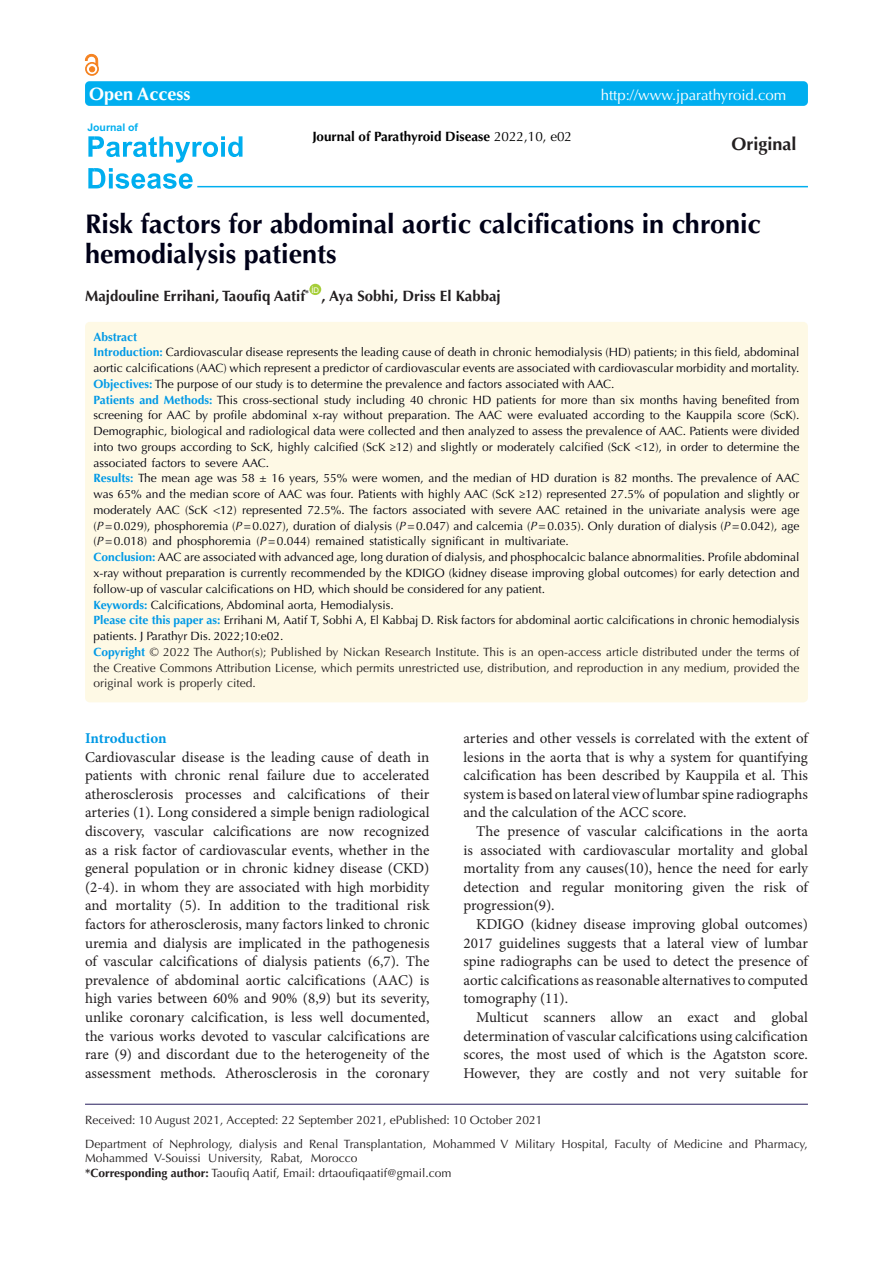
<style>
.page{position:relative;width:893px;height:1263px;background:#fff}
.page>*{position:absolute;margin:0;border:0;box-sizing:border-box;transform-origin:0 0}
.t1{font:700 27px/30px "Optima LT Std";color:#000118}
.t2{font:700 18px "Optima LT Std";color:#fff}
.t3{font:700 18px "Optima LT Std";color:#231f20}
.t4{font:15px/18.6px "Minion Pro";letter-spacing:-.005em;color:#231f20;text-align:justify}
.t5{font:700 15px "Optima LT Std";color:#231f20}
.t6{font:15px "Optima LT Std";color:#fff}
.t7{font:700 15px "Minion Pro";letter-spacing:-.005em;color:#0099e5}
.t8{font:700 13.5px "Optima LT Std";color:#000}
.t9{font:12px/15.8px "Optima LT Std";color:#00000b}
.t10{font:12px/14.7px "Optima LT Std";color:#231f20}
.t11{font:700 10.5px "Arial";color:#00aeef}
.s1{font-weight:400}
.s2{font-weight:700;color:#0099e5}
.s3{font-style:italic}
.s4{color:#231f20}
.s5{font-weight:700}
</style>
<div class="page">
<div style="left:309px;top:284px;width:12px;height:11px;background:#a6ce39;border-radius:50%"></div>
<div style="left:85px;top:322px;width:723px;height:380px;background:#fef9e5;border-radius:5px"></div>
<hr style="left:85px;top:1104px;width:723px;height:1px;background:#261d5c">
<div style="left:85px;top:81px;width:723px;height:25px;background:#00aeef;border-radius:4px"></div>
<hr style="left:197px;top:186px;width:611px;height:1px;background:#00aeef">
<svg style="left:88px;top:136px;width:154px;height:53px"></svg>
<div style="left:85px;top:62px;width:14px;height:14px;border:2px solid #f58220;border-radius:50%"></div>
<svg style="left:85px;top:54px;width:13px;height:18px"></svg>
<h2 class="t2" style="left:89px;top:84px;width:103px">Open Access</h2>
<p class="t6" style="left:601px;top:86px;width:187px">http://www.jparathyroid.com</p>
<p class="t8" style="left:312px;top:128px;width:261px">Journal of Parathyroid Disease <span class="s1">2022,10, e02</span></p>
<p class="t11" style="left:87px;top:121px;width:52px">Journal of</p>
<h2 class="t3" style="left:731px;top:133px;width:67px">Original</h2>
<h1 class="t1" style="left:85px;top:210px;width:677px">Risk factors for abdominal aortic calcifications in chronic hemodialysis patients</h1>
<p class="t5" style="left:85px;top:287px;width:417px">Majdouline Errihani, Taoufiq Aatif<sup>*</sup> <sup>ID</sup> , Aya Sobhi, Driss El Kabbaj</p>
<p class="t9" style="left:94px;top:329px;width:707px"><span class="s2">Abstract<br>Introduction:</span> Cardiovascular disease represents the leading cause of death in chronic hemodialysis (HD) patients; in this field, abdominal aortic calcifications (AAC) which represent a predictor of cardiovascular events are associated with cardiovascular morbidity and mortality.<br><span class="s2">Objectives:</span> The purpose of our study is to determine the prevalence and factors associated with AAC.<br><span class="s2">Patients and Methods:</span> This cross-sectional study including 40 chronic HD patients for more than six months having benefited from screening for AAC by profile abdominal x-ray without preparation. The AAC were evaluated according to the Kauppila score (ScK).<br>Demographic, biological and radiological data were collected and then analyzed to assess the prevalence of AAC. Patients were divided into two groups according to ScK, highly calcified (ScK ≥12) and slightly or moderately calcified (ScK &lt;12), in order to determine the associated factors to severe AAC.<br><span class="s2">Results:</span> The mean age was 58 ± 16 years, 55% were women, and the median of HD duration is 82 months. The prevalence of AAC was 65% and the median score of AAC was four. Patients with highly AAC (ScK ≥12) represented 27.5% of population and slightly or moderately AAC (ScK &lt;12) represented 72.5%. The factors associated with severe AAC retained in the univariate analysis were age (<span class="s3">P</span>=0.029), phosphoremia (<span class="s3">P</span>=0.027), duration of dialysis (<span class="s3">P</span>=0.047) and calcemia (<span class="s3">P</span>=0.035). Only duration of dialysis (<span class="s3">P</span>=0.042), age (<span class="s3">P</span>=0.018) and phosphoremia (<span class="s3">P</span>=0.044) remained statistically significant in multivariate.<br><span class="s2">Conclusion:</span> AAC are associated with advanced age, long duration of dialysis, and phosphocalcic balance abnormalities. Profile abdominal x-ray without preparation is currently recommended by the KDIGO (kidney disease improving global outcomes) for early detection and follow-up of vascular calcifications on HD, which should be considered for any patient.<br><span class="s2">Keywords:</span> Calcifications, Abdominal aorta, Hemodialysis.<br><span class="s2">Please cite this paper as:</span> Errihani M, Aatif T, Sobhi A, El Kabbaj D. Risk factors for abdominal aortic calcifications in chronic hemodialysis patients. J Parathyr Dis. 2022;10:e02.<br><span class="s2">Copyright</span> <span class="s4">© 2022 The Author(s); Published by Nickan Research Institute. This is an open-access article distributed under the terms of the Creative Commons Attribution License, which permits unrestricted use, distribution, and reproduction in any medium, provided the original work is properly cited.</span></p>
<p class="t7" style="left:85px;top:728px;width:83px">Introduction</p>
<p class="t4" style="left:85px;top:748px;width:346px">Cardiovascular disease is the leading cause of death in patients with chronic renal failure due to accelerated atherosclerosis processes and calcifications of their arteries (1). Long considered a simple benign radiological discovery, vascular calcifications are now recognized as a risk factor of cardiovascular events, whether in the general population or in chronic kidney disease (CKD) (2-4). in whom they are associated with high morbidity and mortality (5). In addition to the traditional risk factors for atherosclerosis, many factors linked to chronic uremia and dialysis are implicated in the pathogenesis of vascular calcifications of dialysis patients (6,7). The prevalence of abdominal aortic calcifications (AAC) is high varies between 60% and 90% (8,9) but its severity, unlike coronary calcification, is less well documented, the various works devoted to vascular calcifications are rare (9) and discordant due to the heterogeneity of the assessment methods. Atherosclerosis in the coronary</p>
<p class="t4" style="left:463px;top:729px;width:346px">arteries and other vessels is correlated with the extent of lesions in the aorta that is why a system for quantifying calcification has been described by Kauppila et al. This system is based on lateral view of lumbar spine radiographs and the calculation of the ACC score.</p>
<p class="t4" style="left:463px;top:822px;width:346px;text-indent:13px">The presence of vascular calcifications in the aorta is associated with cardiovascular mortality and global mortality from any causes(10), hence the need for early detection and regular monitoring given the risk of progression(9).</p>
<p class="t4" style="left:463px;top:915px;width:346px;text-indent:13px">KDIGO (kidney disease improving global outcomes)<br>2017 guidelines suggests that a lateral view of lumbar spine radiographs can be used to detect the presence of aortic calcifications as reasonable alternatives to computed tomography (11).</p>
<p class="t4" style="left:463px;top:1008px;width:346px;text-indent:13px">Multicut scanners allow an exact and global determination of vascular calcifications using calcification scores, the most used of which is the Agatston score.<br>However, they are costly and not very suitable for</p>
<p class="t10" style="left:85px;top:1113px;width:459px">Received: 10 August 2021, Accepted: 22 September 2021, ePublished: 10 October 2021</p>
<p class="t10" style="left:85px;top:1136px;width:724px">Department of Nephrology, dialysis and Renal Transplantation, Mohammed V Military Hospital, Faculty of Medicine and Pharmacy,<br>Mohammed V-Souissi University, Rabat, Morocco<br><span class="s5">*Corresponding author:</span> Taoufiq Aatif, Email: drtaoufiqaatif@gmail.com</p>
</div>
